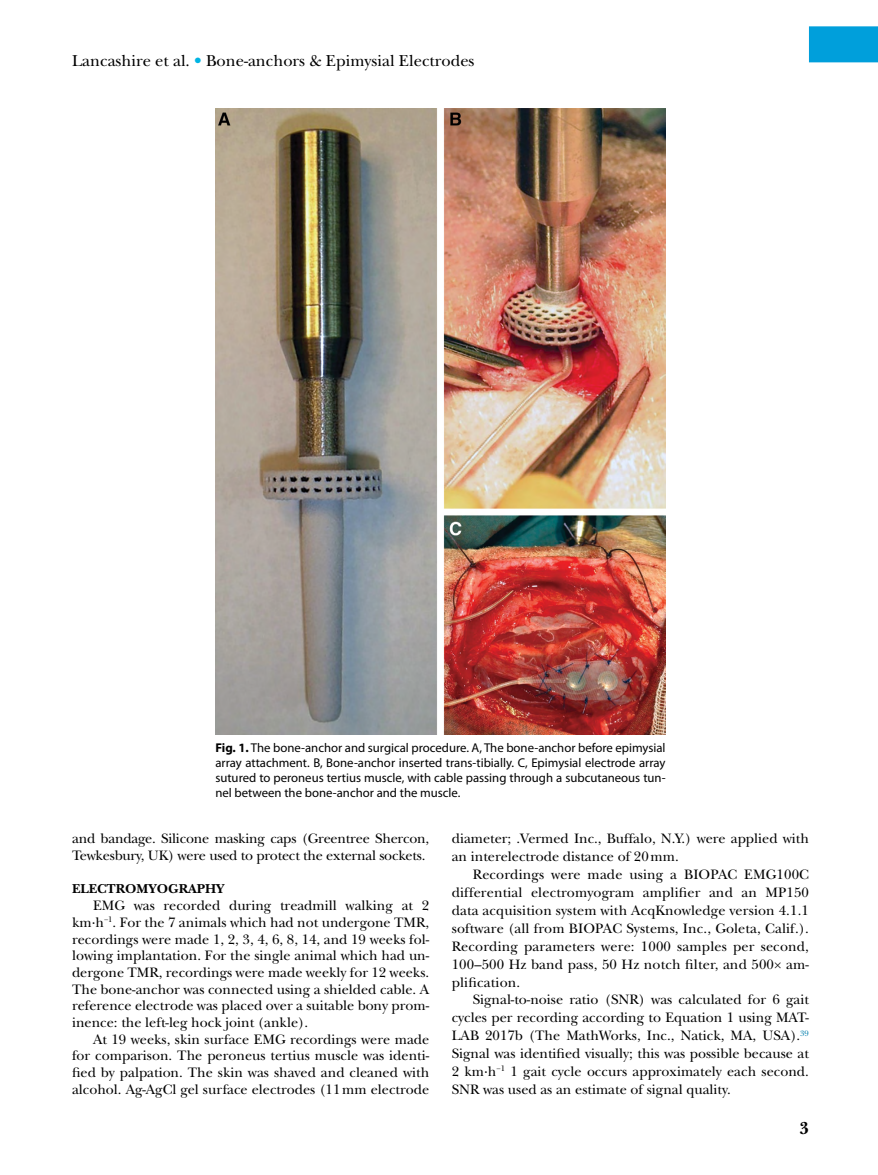
<style>
.page{position:relative;width:878px;height:1175px;background:#fff}
.page>*{position:absolute;margin:0;border:0;box-sizing:border-box;transform-origin:0 0}
.t1{font:700 18px "New Baskerville";color:#000}
.t2{font:16.5px "New Baskerville";color:#000}
.t3{font:14.25px/17.9px "New Baskerville";color:#000;text-align:justify}
.t4{font:700 13.5px "New Baskerville";color:#000}
.t5{font:12.75px/15px "Myriad Pro";color:#000;text-align:justify}
.s1{color:#00b4e3}
.s2{font-weight:700}
.s3{font-family:"Gandhari Unicode"}
</style>
<div class="page">
<div style="left:808px;top:26px;width:70px;height:36px;background:#009fdb"></div>
<img style="left:215px;top:108px;width:450px;height:626px">
<p class="t2" style="left:72px;top:51px;width:404px">Lancashire et al. <span class="s1">•</span> Bone-anchors &amp; Epimysial Electrodes</p>
<p class="t5" style="left:215px;top:740px;width:452px"><span class="s2">Fig. 1.</span> The bone-anchor and surgical procedure. A, The bone-anchor before epimysial array attachment. B, Bone-anchor inserted trans-tibially. C, Epimysial electrode array sutured to peroneus tertius muscle, with cable passing through a subcutaneous tun&shy;nel between the bone-anchor and the muscle.</p>
<p class="t3" style="left:72px;top:830px;width:359px;line-height:16.6px">and bandage. Silicone masking caps (Greentree Shercon,<br>Tewkesbury, UK) were used to protect the external sockets.</p>
<p class="t4" style="left:72px;top:881px;width:154px">ELECTROMYOGRAPHY</p>
<p class="t3" style="left:72px;top:897px;width:359px;line-height:16.6px;text-indent:21px">EMG was recorded during treadmill walking at 2 km<span class="s3">·</span>h<sup>−1</sup>. For the 7 animals which had not undergone TMR, recordings were made 1, 2, 3, 4, 6, 8, 14, and 19 weeks fol&shy;lowing implantation. For the single animal which had un&shy;dergone TMR, recordings were made weekly for 12 weeks.<br>The bone-anchor was connected using a shielded cable. A reference electrode was placed over a suitable bony prom&shy;inence: the left-leg hock joint (ankle).</p>
<p class="t3" style="left:72px;top:1030px;width:359px;line-height:16.6px;text-indent:21px">At 19 weeks, skin surface EMG recordings were made for comparison. The peroneus tertius muscle was identi&shy;fied by palpation. The skin was shaved and cleaned with alcohol. Ag-AgCl gel surface electrodes (11mm electrode</p>
<p class="t3" style="left:452px;top:830px;width:359px">diameter; .Vermed Inc., Buffalo, N.Y.) were applied with an interelectrode distance of 20mm.</p>
<p class="t3" style="left:452px;top:865px;width:359px;text-indent:21px">Recordings were made using a BIOPAC EMG100C differential electromyogram amplifier and an MP150 data acquisition system with AcqKnowledge version 4.1.1 software (all from BIOPAC Systems, Inc., Goleta, Calif.).<br>Recording parameters were: 1000 samples per second, 100–500 Hz band pass, 50 Hz notch filter, and 500× am&shy;plification.</p>
<p class="t3" style="left:451px;top:991px;width:359px;text-indent:21px">Signal-to-noise ratio (SNR) was calculated for 6 gait cycles per recording according to Equation 1 using MAT-LAB 2017b (The MathWorks, Inc., Natick, MA, USA).<sup>39<br></sup>Signal was identified visually; this was possible because at 2 km<span class="s3">·</span>h<sup>−1</sup> 1 gait cycle occurs approximately each second.<br>SNR was used as an estimate of signal quality.</p>
<p class="t1" style="left:799px;top:1118px;width:11px">3</p>
</div>
